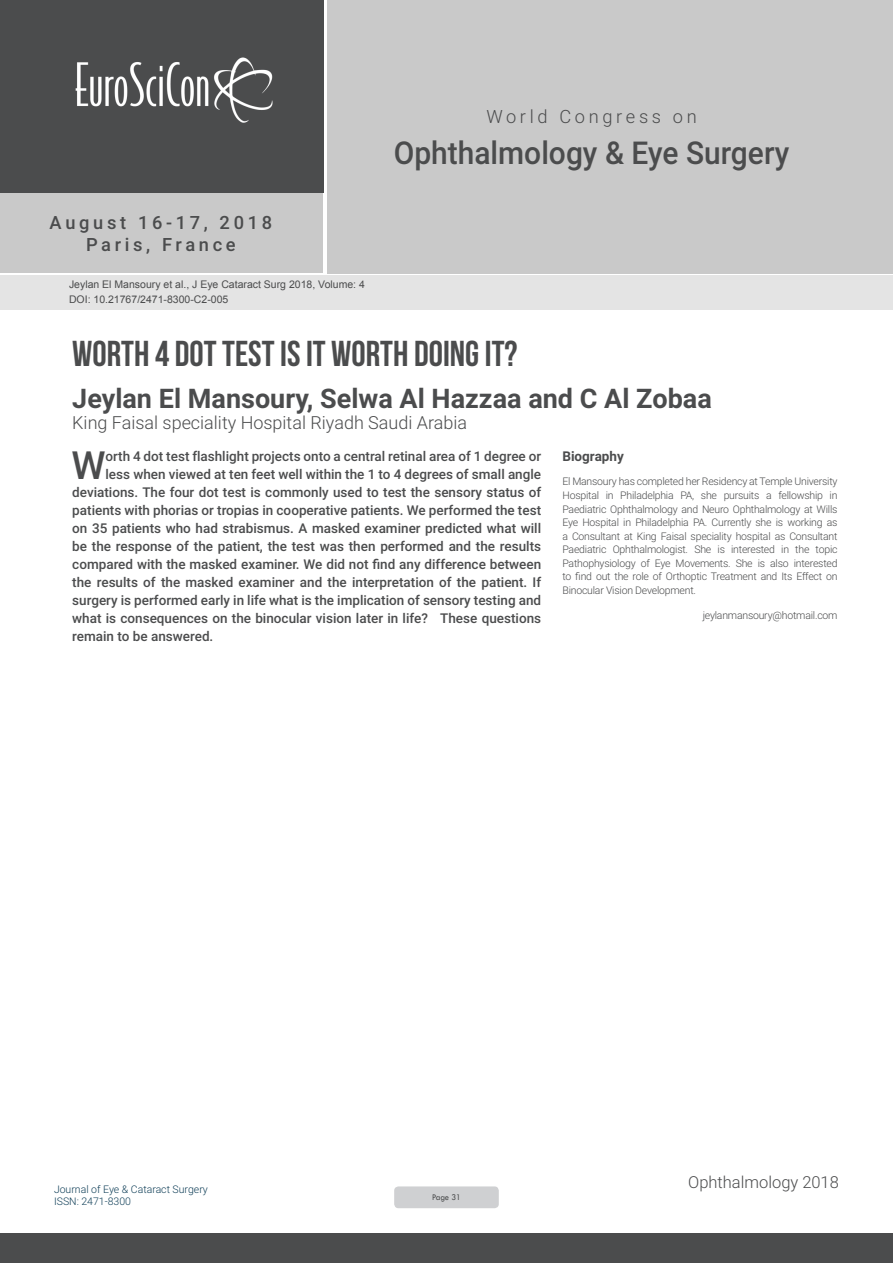
<style>
.page{position:relative;width:893px;height:1263px;background:#fff}
.page>*{position:absolute;margin:0;border:0;box-sizing:border-box;transform-origin:0 0}
.Abstract{font:500 38.85px "Roboto";color:#4b4c4d}
.t1{font:36px "Bebas Neue";color:#4b4c4d}
.t2{font:500 31.5px "Roboto";color:#4b4c4d;scale:.95 1}
.t3{font:700 27px "Roboto";color:#4b4c4d}
.t4{font:500 18.3px/21.9px "Roboto";letter-spacing:.2em;color:#4b4c4d;text-align:center}
.t5{font:300 18.3px "Roboto";letter-spacing:.2em;color:#4b4c4d}
.t6{font:300 18px "Roboto";color:#4b4c4d}
.t7{font:300 16.5px "Roboto";color:#4b4c4d}
.Abstract-2{font:500 13.5px "Roboto";color:#4b4c4d}
.Abstract-3{font:700 13.5px "Roboto";color:#4b4c4d}
.Biography{font:300 10.5px/13.5px "Roboto";letter-spacing:-.02em;color:#4b4c4d;text-align:justify}
.t8{font:10.5px "Arial";color:#4b4c4d}
.t9{font:300 10.5px/12.6px "Roboto";color:#103f58}
.t10{font:9px "Tw Cen";letter-spacing:-.02em;color:#4b4c4d;scale:.95 1}
</style>
<div class="page">
<div style="left:0;top:0;width:323px;height:193px;background:#4b4c4d"></div>
<div style="left:0;top:193px;width:322px;height:80px;background:#c9c9c9"></div>
<div style="left:327px;top:0;width:566px;height:273px;background:#c9c9c9"></div>
<img style="left:75px;top:57px;width:198px;height:66px">
<div style="left:0;top:1233px;width:893px;height:30px;background:#4b4c4d"></div>
<div style="left:1px;top:275px;width:892px;height:35px;background:#e4e4e4"></div>
<div style="left:394px;top:1186px;width:105px;height:22px;background:#cfd0d2;border-radius:4px"></div>
<h3 class="t4" style="left:50px;top:211px;width:224px">August 16-17, 2018<br>Paris, France</h3>
<p class="t8" style="left:69px;top:278px;width:297px">Jeylan El Mansoury et al., J Eye Cataract Surg 2018, Volume: 4</p>
<p class="t8" style="left:69px;top:292px;width:161px">DOI: 10.21767/2471-8300-C2-005</p>
<h3 class="t5" style="left:486px;top:104px;width:212px">World Congress on</h3>
<h3 class="t2" style="left:394px;top:130px;width:418px">Ophthalmology &amp; Eye Surgery</h3>
<p class="t1" style="left:72px;top:334px;width:447px">WORTH 4 DOT TEST IS IT WORTH DOING IT?</p>
<p class="t3" style="left:72px;top:379px;width:641px">Jeylan El Mansoury, Selwa Al Hazzaa and C Al Zobaa</p>
<p class="t6" style="left:72px;top:410px;width:396px">King Faisal speciality Hospital Riyadh Saudi Arabia</p>
<p class="Abstract" style="left:71px;top:437px;width:36px">W</p>
<p class="Abstract-2" style="left:106px;top:446px;width:437px">orth 4 dot test flashlight projects onto a central retinal area of 1 degree or</p>
<p class="Abstract-2" style="left:106px;top:464px;width:437px">less when viewed at ten feet well within the 1 to 4 degrees of small angle</p>
<p class="Abstract-2" style="left:72px;top:482px;width:470px">deviations. The four dot test is commonly used to test the sensory status of</p>
<p class="Abstract-2" style="left:72px;top:500px;width:470px">patients with phorias or tropias in cooperative patients. We performed the test</p>
<p class="Abstract-2" style="left:72px;top:518px;width:470px">on 35 patients who had strabismus. A masked examiner predicted what will</p>
<p class="Abstract-2" style="left:72px;top:536px;width:470px">be the response of the patient, the test was then performed and the results</p>
<p class="Abstract-2" style="left:72px;top:554px;width:470px">compared with the masked examiner. We did not find any difference between</p>
<p class="Abstract-2" style="left:72px;top:572px;width:470px">the results of the masked examiner and the interpretation of the patient. If</p>
<p class="Abstract-2" style="left:72px;top:590px;width:470px">surgery is performed early in life what is the implication of sensory testing and</p>
<p class="Abstract-2" style="left:72px;top:608px;width:470px">what is consequences on the binocular vision later in life? These questions</p>
<p class="Abstract-2" style="left:72px;top:626px;width:143px">remain to be answered.</p>
<p class="Abstract-3" style="left:562px;top:447px;width:63px">Biography</p>
<p class="Biography" style="left:562px;top:475px;width:277px">El Mansoury has completed her Residency at Temple University Hospital in Philadelphia PA, she pursuits a fellowship in Paediatric Ophthalmology and Neuro Ophthalmology at Wills Eye Hospital in Philadelphia PA. Currently she is working as a Consultant at King Faisal speciality hospital as Consultant Paediatric Ophthalmologist. She is interested in the topic Pathophysiology of Eye Movements. She is also interested to find out the role of Orthoptic Treatment and Its Effect on Binocular Vision Development.</p>
<p class="Biography" style="left:703px;top:608px;width:136px">jeylanmansoury@hotmail.com</p>
<p class="t9" style="left:54px;top:1182px;width:155px">Journal of Eye &amp; Cataract Surgery<br>ISSN: 2471-8300</p>
<p class="t10" style="left:432px;top:1192px;width:32px">Page 31</p>
<p class="t7" style="left:688px;top:1170px;width:152px">Ophthalmology 2018</p>
</div>
